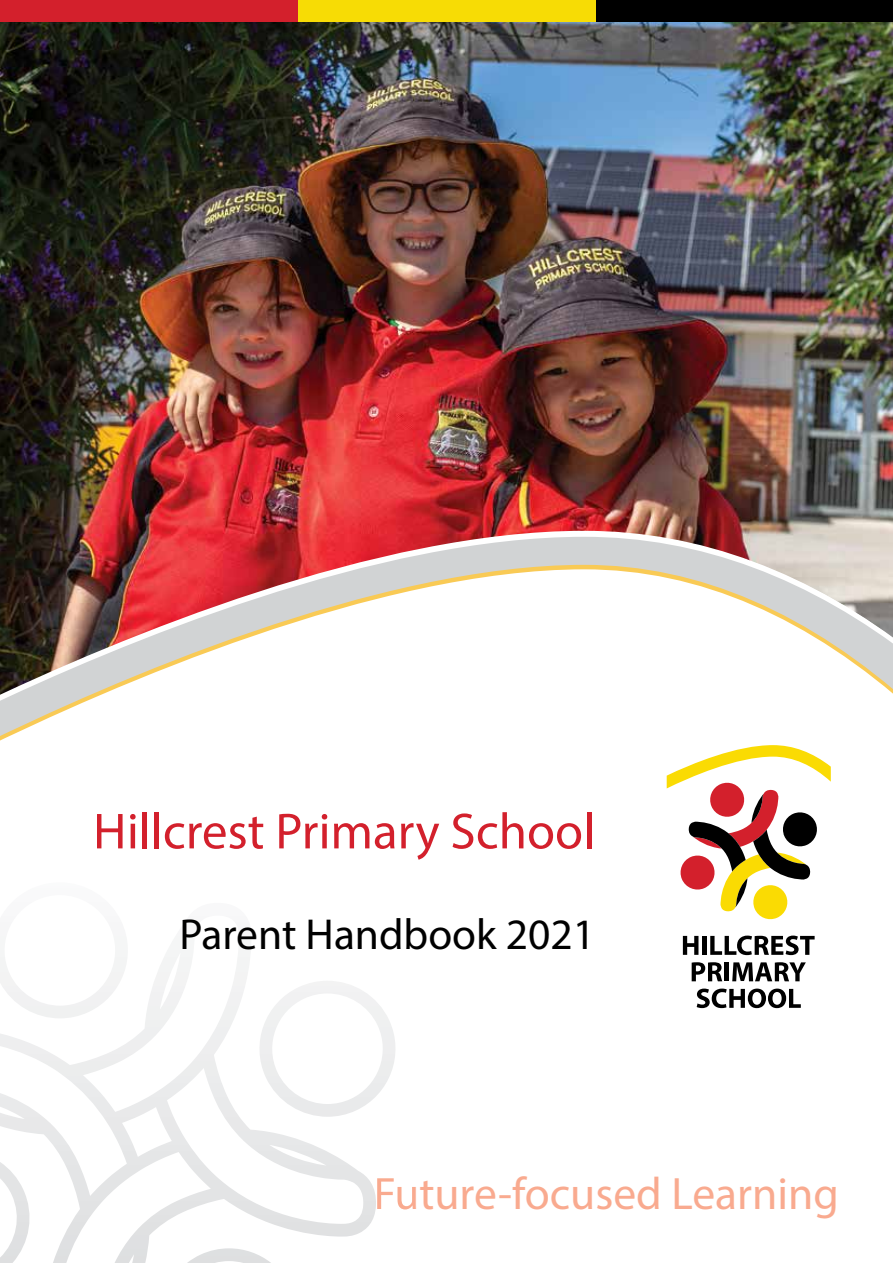
<style>
.page{position:relative;width:893px;height:1263px;background:#fff}
.page>*{position:absolute;margin:0;border:0;box-sizing:border-box;transform-origin:0 0}
.t1{font:51px "Myriad Pro";color:#d3202c}
.t2{font:45.6px "Myriad Pro";color:#f9aa8f}
.t3{font:43.5px "Myriad Pro";color:#000}
</style>
<div class="page">
<img style="left:0;top:21px;width:893px;height:510px">
<img style="left:0;top:531px;width:893px;height:6px">
<svg style="left:683px;top:936px;width:15px;height:19px"></svg>
<hr style="left:702px;top:936px;width:4px;height:19px;background:#000">
<svg style="left:710px;top:935px;width:105px;height:20px"></svg>
<svg style="left:692px;top:962px;width:30px;height:19px"></svg>
<hr style="left:725px;top:962px;width:4px;height:19px;background:#000">
<svg style="left:732px;top:962px;width:74px;height:19px"></svg>
<svg style="left:697px;top:988px;width:104px;height:20px"></svg>
<svg style="left:667px;top:751px;width:164px;height:169px"></svg>
<svg style="left:377px;top:1003px;width:18px;height:92px"></svg>
<svg style="left:0;top:950px;width:377px;height:313px"></svg>
<svg style="left:0;top:537px;width:893px;height:209px"></svg>
<div style="left:0;top:0;width:893px;height:21px;background:#000"></div>
<div style="left:0;top:0;width:595px;height:21px;background:#f7dc05"></div>
<div style="left:0;top:0;width:298px;height:21px;background:#d3202c"></div>
<p class="t1" style="left:93px;top:800px;width:503px">Hillcrest Primary School</p>
<p class="t3" style="left:179px;top:908px;width:417px">Parent Handbook 2021</p>
<p class="t2" style="left:374px;top:1165px;width:467px">Future-focused Learning</p>
</div>
